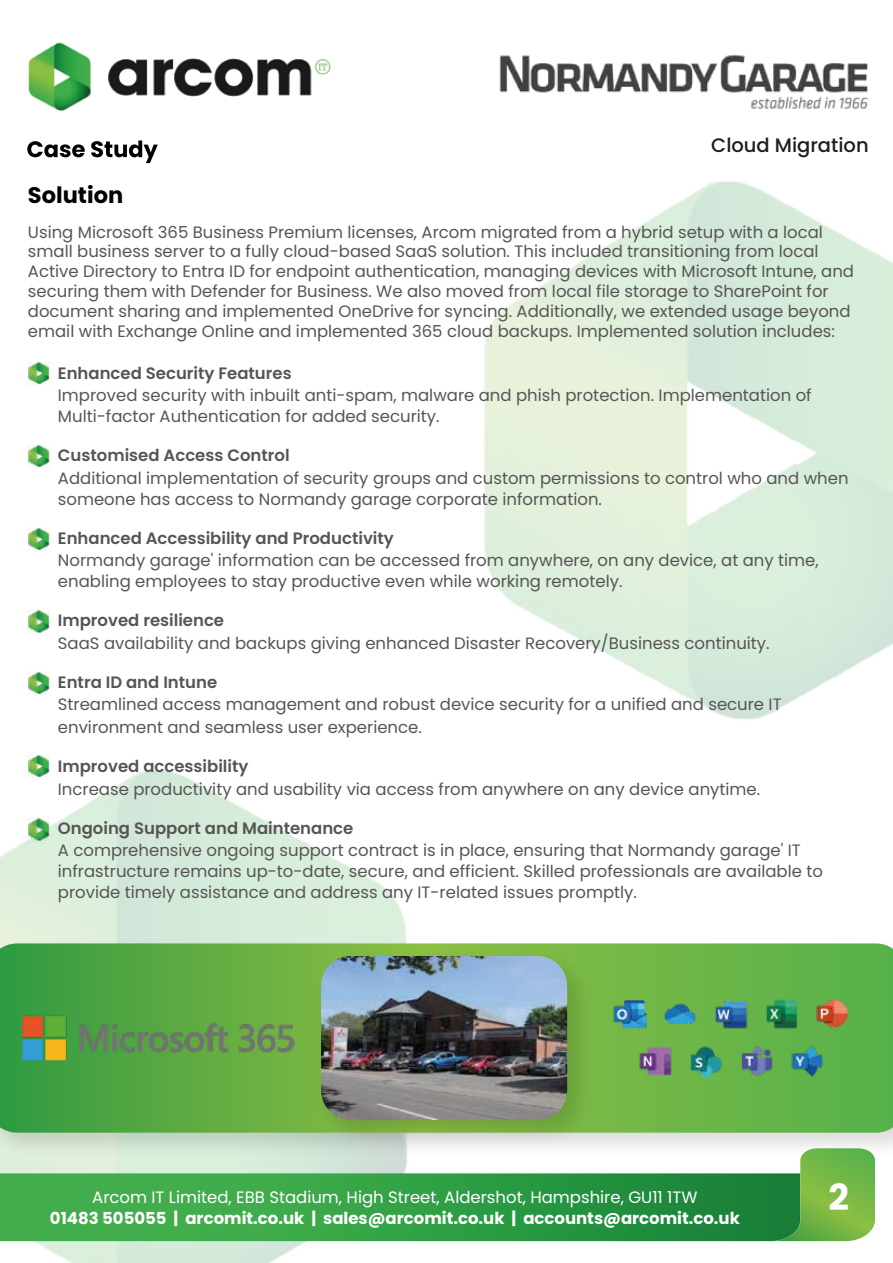
<style>
.page{position:relative;width:893px;height:1263px;background:#fff}
.page>*{position:absolute;margin:0;border:0;box-sizing:border-box;transform-origin:0 0}
.t1{font:700 36px "Poppins";color:#fff}
.t2{font:700 22.5px "Poppins";color:#000}
.t3{font:500 19.5px "Poppins";color:#1d1d1b}
.t4{font:16.5px/19.8px "Poppins";color:#565555}
.t5{font:600 16.5px "Poppins";color:#565555}
.t6{font:700 16.5px "Poppins";color:#fff}
.t7{font:16.5px "Poppins";color:#fff}
</style>
<div class="page">
<img style="left:484px;top:181px;width:409px;height:538px">
<svg style="left:0;top:943px;width:893px;height:190px;background:#59ac49"></svg>
<img style="left:309px;top:944px;width:291px;height:209px">
<img style="left:321px;top:956px;width:246px;height:164px">
<img style="left:21px;top:961px;width:273px;height:154px">
<img style="left:582px;top:947px;width:293px;height:182px">
<svg style="left:0;top:1173px;width:770px;height:68px;background:#329f45"></svg>
<svg style="left:770px;top:1148px;width:105px;height:93px;background:#70b356"></svg>
<img style="left:28px;top:42px;width:303px;height:69px">
<img style="left:28px;top:361px;width:21px;height:24px">
<img style="left:28px;top:444px;width:21px;height:24px">
<img style="left:28px;top:527px;width:21px;height:24px">
<img style="left:28px;top:610px;width:21px;height:24px">
<img style="left:28px;top:672px;width:21px;height:24px">
<img style="left:28px;top:755px;width:21px;height:24px">
<img style="left:28px;top:818px;width:21px;height:24px">
<svg style="left:27px;top:141px;width:58px;height:16px"></svg>
<svg style="left:91px;top:141px;width:67px;height:22px"></svg>
<img style="left:499px;top:54px;width:369px;height:55px">
<h2 class="t2" style="left:28px;top:182px;width:97px">Solution</h2>
<p class="t3" style="left:711px;top:134px;width:159px">Cloud Migration</p>
<p class="t4" style="left:28px;top:222px;width:828px">Using Microsoft 365 Business Premium licenses, Arcom migrated from a hybrid setup with a local small business server to a fully cloud-based SaaS solution. This included transitioning from local Active Directory to Entra ID for endpoint authentication, managing devices with Microsoft Intune, and securing them with Defender for Business. We also moved from local file storage to SharePoint for document sharing and implemented OneDrive for syncing. Additionally, we extended usage beyond email with Exchange Online and implemented 365 cloud backups. Implemented solution includes:</p>
<p class="t5" style="left:58px;top:363px;width:235px">Enhanced Security Features</p>
<p class="t4" style="left:58px;top:385px;width:755px;line-height:21px">Improved security with inbuilt anti-spam, malware and phish protection. Implementation of<br>Multi-factor Authentication for added security.</p>
<p class="t5" style="left:58px;top:446px;width:233px">Customised Access Control</p>
<p class="t4" style="left:58px;top:468px;width:792px;line-height:21px">Additional implementation of security groups and custom permissions to control who and when someone has access to Normandy garage corporate information.</p>
<p class="t5" style="left:58px;top:529px;width:337px">Enhanced Accessibility and Productivity</p>
<p class="t4" style="left:58px;top:550px;width:762px;line-height:21px">Normandy garage' information can be accessed from anywhere, on any device, at any time, enabling employees to stay productive even while working remotely.</p>
<p class="t5" style="left:58px;top:611px;width:168px">Improved resilience</p>
<p class="t4" style="left:58px;top:633px;width:713px">SaaS availability and backups giving enhanced Disaster Recovery/Business continuity.</p>
<p class="t5" style="left:58px;top:673px;width:161px">Entra ID and Intune</p>
<p class="t4" style="left:58px;top:693px;width:725px;line-height:22.5px">Streamlined access management and robust device security for a unified and secure IT environment and seamless user experience.</p>
<p class="t5" style="left:58px;top:757px;width:192px">Improved accessibility</p>
<p class="t4" style="left:58px;top:779px;width:704px">Increase productivity and usability via access from anywhere on any device anytime.</p>
<p class="t5" style="left:58px;top:818px;width:297px">Ongoing Support and Maintenance</p>
<p class="t4" style="left:58px;top:840px;width:767px;line-height:21px">A comprehensive ongoing support contract is in place, ensuring that Normandy garage' IT infrastructure remains up-to-date, secure, and efficient. Skilled professionals are available to provide timely assistance and address any IT-related issues promptly.</p>
<p class="t7" style="left:92px;top:1188px;width:607px">Arcom IT Limited, EBB Stadium, High Street, Aldershot, Hampshire, GU11 1TW</p>
<h1 class="t1" style="left:828px;top:1176px;width:22px">2</h1>
<p class="t6" style="left:50px;top:1209px;width:691px">01483 505055 | arcomit.co.uk | sales@arcomit.co.uk | accounts@arcomit.co.uk</p>
</div>
